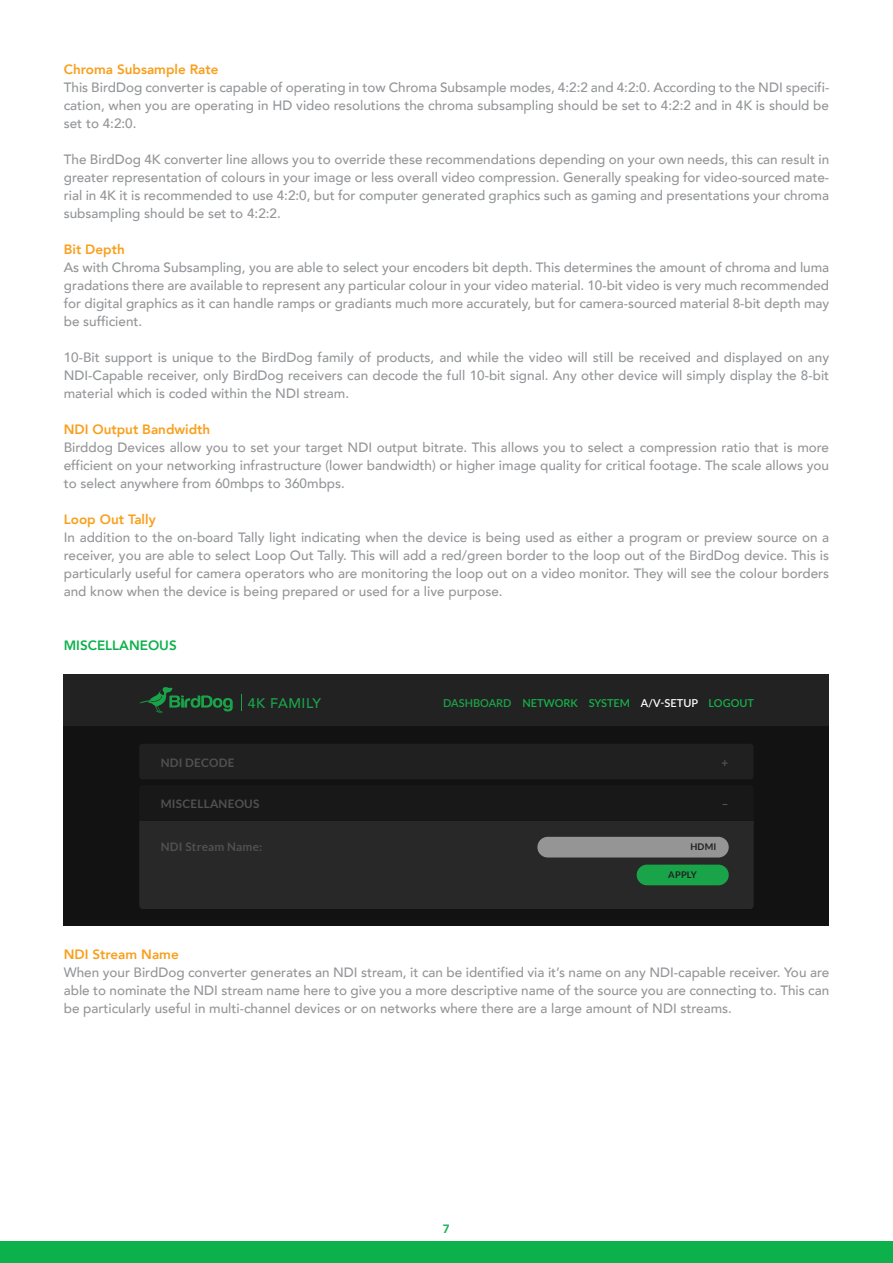
<style>
.page{position:relative;width:893px;height:1263px;background:#fff}
.page>*{position:absolute;margin:0;border:0;box-sizing:border-box;transform-origin:0 0}
.t1{font:500 13.95px "Avenir";letter-spacing:.04em;color:#1aa44a}
.t2{font:500 13.5px/18px "Avenir";color:#939598;text-align:justify}
.t3{font:800 13.5px "Avenir";color:#f99f1c}
.t4{font:800 13.5px "Avenir";color:#0db14b}
.t5{font:800 12px "Avenir";color:#0db14b}
.t6{font:700 11.7px "Lato";letter-spacing:.02em;color:#525151}
.t7{font:600 10.95px "Lato";color:#16b14b}
.t8{font:700 9.3px "Lato";letter-spacing:.02em;color:#202020}
.s1{color:#1aa44a}
.s2{color:#fff}
</style>
<div class="page">
<div style="left:0;top:1241px;width:893px;height:22px;background:#0db14b"></div>
<div style="left:64px;top:674px;width:765px;height:251px;background:#121212"></div>
<div style="left:64px;top:674px;width:765px;height:51px;background:#222"></div>
<svg style="left:139px;top:687px;width:94px;height:27px"></svg>
<svg style="left:241px;top:694px;width:1px;height:17px"></svg>
<div style="left:139px;top:821px;width:615px;height:88px;background:#282828"></div>
<div style="left:537px;top:837px;width:192px;height:20px;background:#959595;border-radius:10px"></div>
<div style="left:637px;top:865px;width:92px;height:20px;background:#1aa44a;border-radius:10px"></div>
<div style="left:139px;top:744px;width:614px;height:35px;background:#202020;border-radius:4px"></div>
<p class="t3" style="left:64px;top:59px;width:156px">Chroma Subsample Rate</p>
<p class="t2" style="left:64px;top:78px;width:767px">This BirdDog converter is capable of operating in tow Chroma Subsample modes, 4:2:2 and 4:2:0. According to the NDI specifi&shy;cation, when you are operating in HD video resolutions the chroma subsampling should be set to 4:2:2 and in 4K is should be set to 4:2:0.</p>
<p class="t2" style="left:64px;top:150px;width:767px">The BirdDog 4K converter line allows you to override these recommendations depending on your own needs, this can result in greater representation of colours in your image or less overall video compression. Generally speaking for video-sourced mate&shy;rial in 4K it is recommended to use 4:2:0, but for computer generated graphics such as gaming and presentations your chroma subsampling should be set to 4:2:2.</p>
<p class="t3" style="left:64px;top:239px;width:63px">Bit Depth</p>
<p class="t2" style="left:64px;top:258px;width:767px">As with Chroma Subsampling, you are able to select your encoders bit depth. This determines the amount of chroma and luma gradations there are available to represent any particular colour in your video material. 10-bit video is very much recommended for digital graphics as it can handle ramps or gradiants much more accurately, but for camera-sourced material 8-bit depth may be sufficient.</p>
<p class="t2" style="left:64px;top:348px;width:767px">10-Bit support is unique to the BirdDog family of products, and while the video will still be received and displayed on any NDI-Capable receiver, only BirdDog receivers can decode the full 10-bit signal. Any other device will simply display the 8-bit material which is coded within the NDI stream.</p>
<p class="t3" style="left:64px;top:419px;width:148px">NDI Output Bandwidth</p>
<p class="t2" style="left:64px;top:438px;width:767px">Birddog Devices allow you to set your target NDI output bitrate. This allows you to select a compression ratio that is more efficient on your networking infrastructure (lower bandwidth) or higher image quality for critical footage. The scale allows you to select anywhere from 60mbps to 360mbps.</p>
<p class="t3" style="left:64px;top:509px;width:93px">Loop Out Tally</p>
<p class="t2" style="left:64px;top:528px;width:767px">In addition to the on-board Tally light indicating when the device is being used as either a program or preview source on a receiver, you are able to select Loop Out Tally. This will add a red/green border to the loop out of the BirdDog device. This is particularly useful for camera operators who are monitoring the loop out on a video monitor. They will see the colour borders and know when the device is being prepared or used for a live purpose.</p>
<p class="t4" style="left:64px;top:635px;width:114px">MISCELLANEOUS</p>
<p class="t1" style="left:248px;top:691px;width:75px">4K FAMILY</p>
<p class="t7" style="left:443px;top:695px;width:312px"><span class="s1">DASHBOARD</span> NETWORK SYSTEM <span class="s2">A/V-SETUP</span> LOGOUT</p>
<p class="t6" style="left:161px;top:756px;width:75px">NDI DECODE</p>
<p class="t6" style="left:721px;top:756px;width:8px">+</p>
<p class="t6" style="left:161px;top:797px;width:100px">MISCELLANEOUS</p>
<p class="t6" style="left:161px;top:840px;width:103px">NDI Stream Name:</p>
<p class="t6" style="left:722px;top:797px;width:8px">–</p>
<p class="t8" style="left:690px;top:841px;width:27px">HDMI</p>
<p class="t8" style="left:668px;top:869px;width:30px">APPLY</p>
<p class="t3" style="left:64px;top:943px;width:116px">NDI Stream Name</p>
<p class="t2" style="left:64px;top:962px;width:767px">When your BirdDog converter generates an NDI stream, it can be identified via it’s name on any NDI-capable receiver. You are able to nominate the NDI stream name here to give you a more descriptive name of the source you are connecting to. This can be particularly useful in multi-channel devices or on networks where there are a large amount of NDI streams.</p>
<p class="t5" style="left:443px;top:1219px;width:9px">7</p>
</div>
